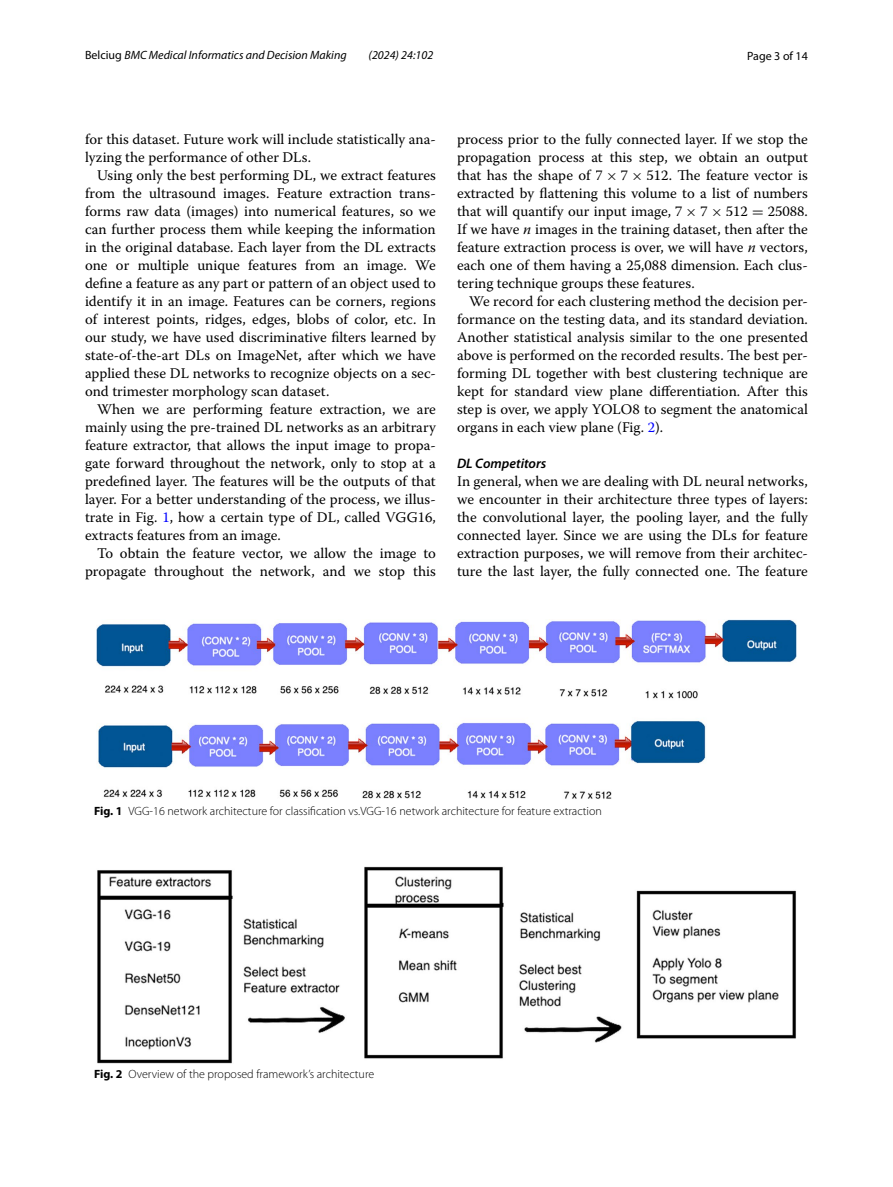
<style>
.page{position:relative;width:893px;height:1187px;background:#fff}
.page>*{position:absolute;margin:0;border:0;box-sizing:border-box;transform-origin:0 0}
.t1{font:14.7px/18px "Warnock Pro";color:#000;text-align:justify}
.t2{font:italic 600 13.8px "Myriad Pro";color:#000}
.t3{font:300 12px "Myriad Pro";color:#000}
.t4{font:italic 12px "Myriad Pro";color:#000}
.t5{font:12px "Myriad Pro";color:#000}
.s1{font-style:normal}
.s2{color:#00f}
.s3{font-family:"Warnock Pro Regular 3"}
.s4{font-family:"MTSYN2"}
.s5{font-family:"Warnock Pro Regular 4"}
.s6{font-family:"MTSYN3"}
.s7{font-family:"Warnock Pro It 2"}
.s8{font-weight:700}
</style>
<div class="page">
<img style="left:96px;top:619px;width:701px;height:180px">
<img style="left:97px;top:866px;width:699px;height:196px">
<p class="t4" style="left:85px;top:48px;width:263px"><span class="s1">Belciug</span> BMC Medical Informatics and Decision Making</p>
<p class="t4" style="left:369px;top:48px;width:66px">(2024) 24:102</p>
<p class="t5" style="left:747px;top:48px;width:62px">Page 3 of 14</p>
<p class="t1" style="left:85px;top:130px;width:352px">for this dataset. Future work will include statistically ana&shy;lyzing the performance of other DLs.</p>
<p class="t1" style="left:85px;top:166px;width:352px;text-indent:12px">Using only the best performing DL, we extract features from the ultrasound images. Feature extraction trans&shy;forms raw data (images) into numerical features, so we can further process them while keeping the information in the original database. Each layer from the DL extracts one or multiple unique features from an image. We define a feature as any part or pattern of an object used to identify it in an image. Features can be corners, regions of interest points, ridges, edges, blobs of color, etc. In our study, we have used discriminative filters learned by state-of-the-art DLs on ImageNet, after which we have applied these DL networks to recognize objects on a sec&shy;ond trimester morphology scan dataset.</p>
<p class="t1" style="left:85px;top:400px;width:352px;text-indent:12px">When we are performing feature extraction, we are mainly using the pre-trained DL networks as an arbitrary feature extractor, that allows the input image to propa&shy;gate forward throughout the network, only to stop at a predefined layer. The features will be the outputs of that layer. For a better understanding of the process, we illus&shy;trate in Fig. <span class="s2">1</span>, how a certain type of DL, called VGG16, extracts features from an image.</p>
<p class="t1" style="left:85px;top:544px;width:352px;text-align:right">To obtain the feature vector, we allow the image to propagate throughout the network, and we stop this</p>
<p class="t1" style="left:457px;top:130px;width:352px">process prior to the fully connected layer. If we stop the propagation process at this step, we obtain an output that has the shape of <span class="s3">7</span> <span class="s4">×</span> <span class="s3">7</span> <span class="s4">×</span> <span class="s3">512</span>. The feature vector is extracted by flattening this volume to a list of numbers that will quantify our input image, <span class="s5">7</span> <span class="s6">×</span> <span class="s5">7</span> <span class="s6">×</span> <span class="s5">512</span> <span class="s6">=</span> <span class="s5">25088</span>.<br>If we have <span class="s7">n</span> images in the training dataset, then after the feature extraction process is over, we will have <span class="s7">n</span> vectors, each one of them having a 25,088 dimension. Each clus&shy;tering technique groups these features.</p>
<p class="t1" style="left:457px;top:292px;width:352px;text-indent:12px">We record for each clustering method the decision per&shy;formance on the testing data, and its standard deviation.<br>Another statistical analysis similar to the one presented above is performed on the recorded results. The best per&shy;forming DL together with best clustering technique are kept for standard view plane differentiation. After this step is over, we apply YOLO8 to segment the anatomical organs in each view plane (Fig. <span class="s2">2</span>).</p>
<p class="t2" style="left:457px;top:454px;width:91px">DL Competitors</p>
<p class="t1" style="left:457px;top:472px;width:352px">In general, when we are dealing with DL neural networks, we encounter in their architecture three types of layers: the convolutional layer, the pooling layer, and the fully connected layer. Since we are using the DLs for feature extraction purposes, we will remove from their architec&shy;ture the last layer, the fully connected one. The feature</p>
<p class="t3" style="left:94px;top:804px;width:509px"><span class="s8">Fig. 1</span> VGG-16 network architecture for classification vs.VGG-16 network architecture for feature extraction</p>
<p class="t3" style="left:94px;top:1067px;width:282px"><span class="s8">Fig. 2</span> Overview of the proposed framework’s architecture</p>
</div>
